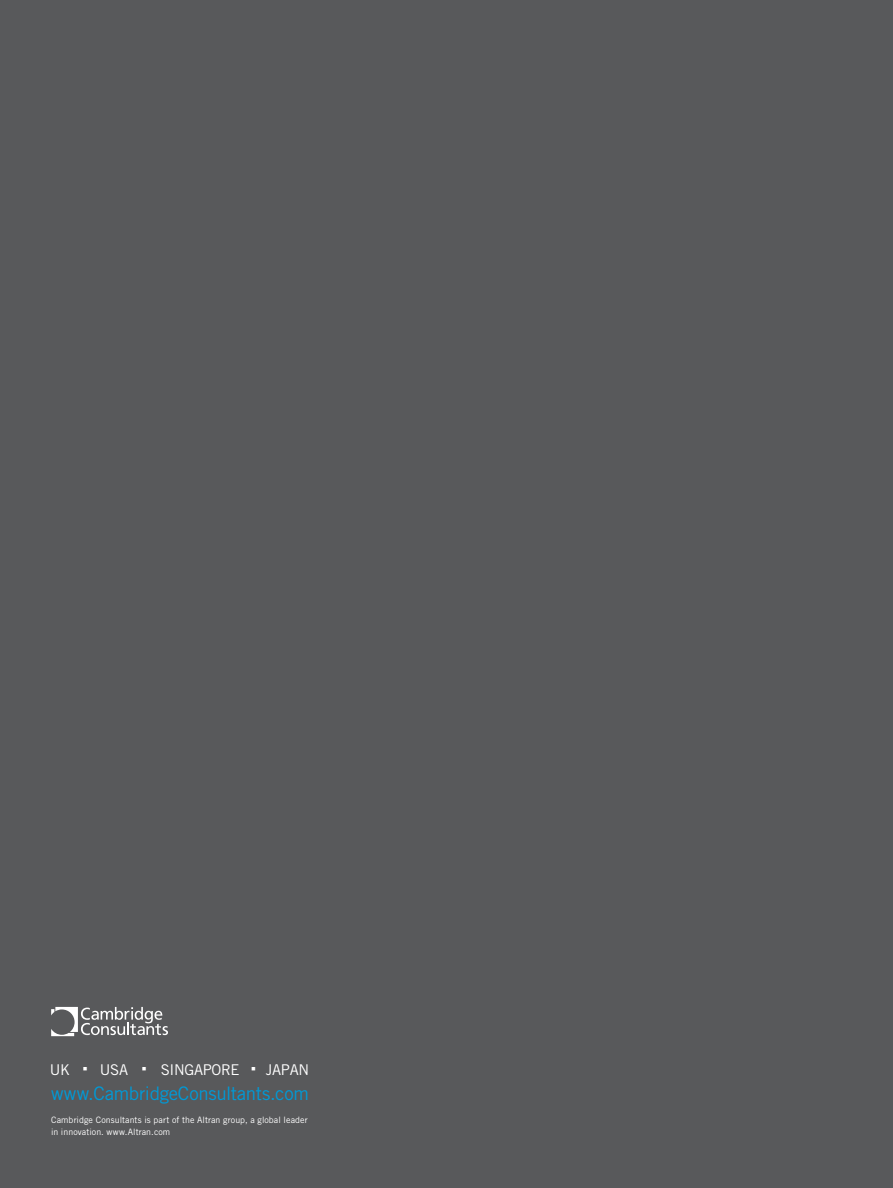
<style>
.page{position:relative;width:893px;height:1188px;background:#58595b}
.page>*{position:absolute;margin:0;border:0;box-sizing:border-box;transform-origin:0 0}
.t1{font:18.6px "Trade Gothic LT Std";letter-spacing:-.015em;color:#009ad7}
.t2{font:14.85px "Trade Gothic LT Std";letter-spacing:-.02em;color:#fff}
.t3{font:11.85px "Wingdings";color:#fff}
.t4{font:8.85px/11.9px "Trade Gothic LT Std";letter-spacing:.005em;color:#fff}
</style>
<div class="page">
<svg style="left:51px;top:1007px;width:117px;height:29px"></svg>
<h2 class="t2" style="left:100px;top:1060px;width:30px">USA</h2>
<h2 class="t2" style="left:161px;top:1060px;width:150px">SINGAPORE ▪ JAPAN</h2>
<h2 class="t2" style="left:50px;top:1060px;width:40px">UK ▪</h2>
<h3 class="t3" style="left:141px;top:1063px;width:7px">▪</h3>
<h1 class="t1" style="left:51px;top:1083px;width:259px">www.CambridgeConsultants.com</h1>
<p class="t4" style="left:51px;top:1114px;width:258px">Cambridge Consultants is part of the Altran group, a global leader in innovation. www.Altran.com</p>
</div>
